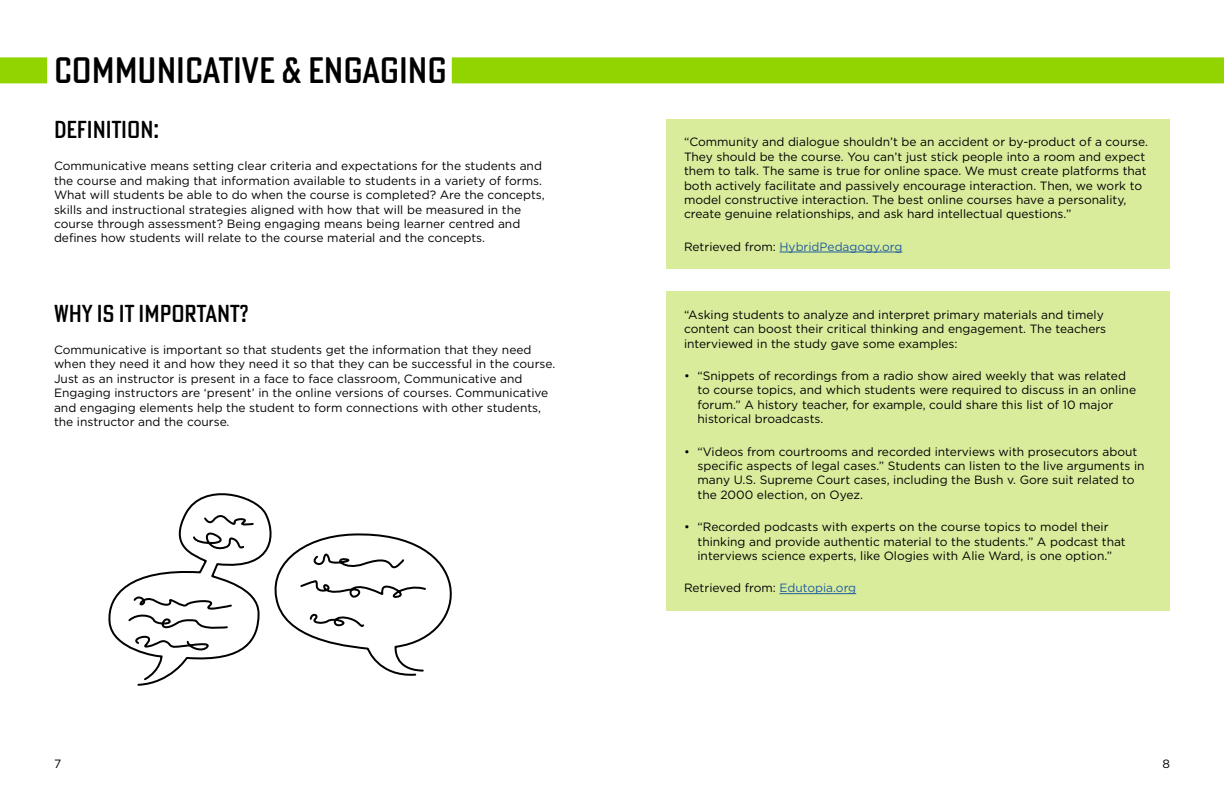
<style>
.page{position:relative;width:1224px;height:792px;background:#fff}
.page>*{position:absolute;margin:0;border:0;box-sizing:border-box;transform-origin:0 0}
.t1{font:500 36px "Poster Gothic Round Cond ATF";color:#000}
.t2{font:500 24px "Poster Gothic Round Cond ATF";color:#000}
.t3{font:12px/14.4px "Gotham";color:#000}
.t4{font:12px "Gotham";color:#215e9e}
.s1{color:#000}
.s2{color:#215e9e}
</style>
<div class="page">
<div style="left:666px;top:119px;width:504px;height:150px;background:#d9ec9c"></div>
<hr style="left:779px;top:252px;width:123px;height:1px;background:#215e9e">
<div style="left:666px;top:291px;width:504px;height:319px;background:#d9ec9c"></div>
<hr style="left:779px;top:593px;width:77px;height:1px;background:#215e9e">
<div style="left:452px;top:57px;width:772px;height:26px;background:#92d400"></div>
<div style="left:0;top:57px;width:47px;height:26px;background:#92d400"></div>
<svg style="left:108px;top:493px;width:344px;height:193px"></svg>
<h1 class="t1" style="left:54px;top:47px;width:394px">COMMUNICATIVE &amp; ENGAGING</h1>
<h2 class="t2" style="left:54px;top:114px;width:107px">DEFINITION:</h2>
<p class="t3" style="left:54px;top:159px;width:492px">Communicative means setting clear criteria and expectations for the students and the course and making that information available to students in a variety of forms.<br>What will students be able to do when the course is completed? Are the concepts, skills and instructional strategies aligned with how that will be measured in the course through assessment? Being engaging means being learner centred and defines how students will relate to the course material and the concepts.</p>
<h2 class="t2" style="left:54px;top:298px;width:196px">WHY IS IT IMPORTANT?</h2>
<p class="t3" style="left:54px;top:342px;width:503px">Communicative is important so that students get the information that they need when they need it and how they need it so that they can be successful in the course.<br>Just as an instructor is present in a face to face classroom, Communicative and Engaging instructors are ‘present’ in the online versions of courses. Communicative and engaging elements help the student to form connections with other students, the instructor and the course.</p>
<p class="t3" style="left:684px;top:135px;width:466px">“Community and dialogue shouldn’t be an accident or by-product of a course.<br>They should be the course. You can’t just stick people into a room and expect them to talk. The same is true for online space. We must create platforms that both actively facilitate and passively encourage interaction. Then, we work to model constructive interaction. The best online courses have a personality, create genuine relationships, and ask hard intellectual questions.”</p>
<p class="t4" style="left:684px;top:239px;width:220px"><span class="s1">Retrieved from:</span> HybridPedagogy.org</p>
<p class="t3" style="left:684px;top:307px;width:424px">“Asking students to analyze and interpret primary materials and timely content can boost their critical thinking and engagement. The teachers interviewed in the study gave some examples:</p>
<p class="t3" style="left:698px;top:368px;width:440px;text-indent:-14px">• “Snippets of recordings from a radio show aired weekly that was related to course topics, and which students were required to discuss in an online forum.” A history teacher, for example, could share this list of 10 major historical broadcasts.</p>
<p class="t3" style="left:698px;top:444px;width:449px;text-indent:-14px">• “Videos from courtrooms and recorded interviews with prosecutors about specific aspects of legal cases.” Students can listen to the live arguments in many U.S. Supreme Court cases, including the Bush v. Gore suit related to the 2000 election, on Oyez.</p>
<p class="t3" style="left:698px;top:520px;width:430px;text-indent:-14px">• “Recorded podcasts with experts on the course topics to model their thinking and provide authentic material to the students.” A podcast that interviews science experts, like Ologies with Alie Ward, is one option.”</p>
<p class="t3" style="left:684px;top:581px;width:174px">Retrieved from: <span class="s2">Edutopia.org</span></p>
<p class="t3" style="left:54px;top:756px;width:9px">7</p>
<p class="t3" style="left:1162px;top:756px;width:9px">8</p>
</div>
